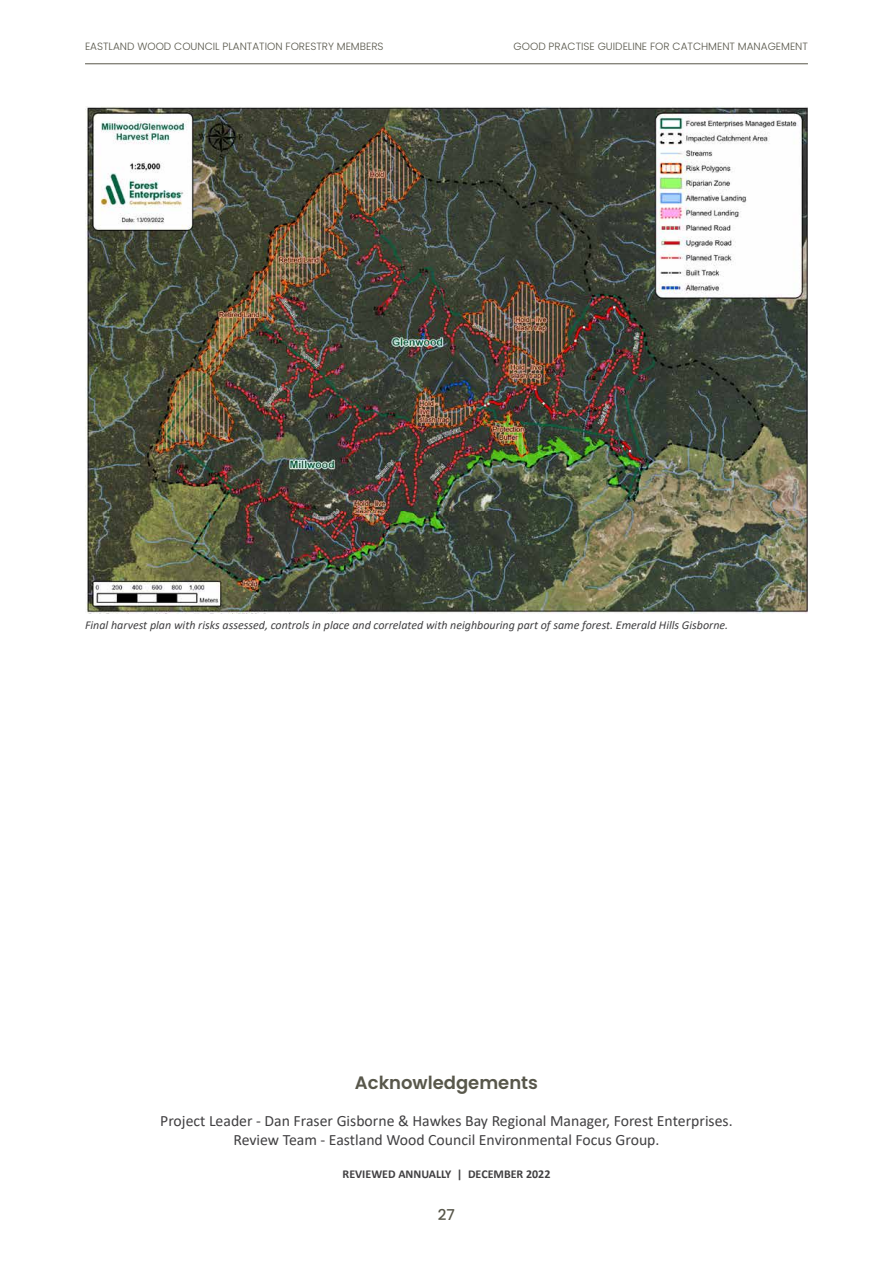
<style>
.page{position:relative;width:893px;height:1263px;background:#fff}
.page>*{position:absolute;margin:0;border:0;box-sizing:border-box;transform-origin:0 0}
.t1{font:600 18px "Poppins";color:#58574b}
.t2{font:15.75px/19.5px "Calibri";color:#414042;text-align:center}
.t3{font:500 15px "Poppins";color:#58574b}
.t4{font:italic 12px "Calibri";color:#414042}
.t5{font:700 12px "Calibri";color:#414042}
.t6{font:300 10.5px "Poppins";color:#58574b}
</style>
<div class="page">
<hr style="left:85px;top:63px;width:723px;height:1px;background:#58574b">
<img style="left:85px;top:106px;width:723px;height:507px">
<p class="t6" style="left:85px;top:41px;width:300px">EASTLAND WOOD COUNCIL PLANTATION FORESTRY MEMBERS</p>
<p class="t6" style="left:514px;top:41px;width:296px">GOOD PRACTISE GUIDELINE FOR CATCHMENT MANAGEMENT</p>
<p class="t4" style="left:85px;top:616px;width:645px">Final harvest plan with risks assessed, controls in place and correlated with neighbouring part of same forest. Emerald Hills Gisborne.</p>
<p class="t1" style="left:355px;top:1073px;width:185px">Acknowledgements</p>
<p class="t2" style="left:160px;top:1110px;width:574px">Project Leader - Dan Fraser Gisborne &amp; Hawkes Bay Regional Manager, Forest Enterprises.<br>Review Team - Eastland Wood Council Environmental Focus Group.</p>
<p class="t5" style="left:343px;top:1165px;width:209px">REVIEWED ANNUALLY | DECEMBER 2022</p>
<p class="t3" style="left:438px;top:1206px;width:19px">27</p>
</div>
